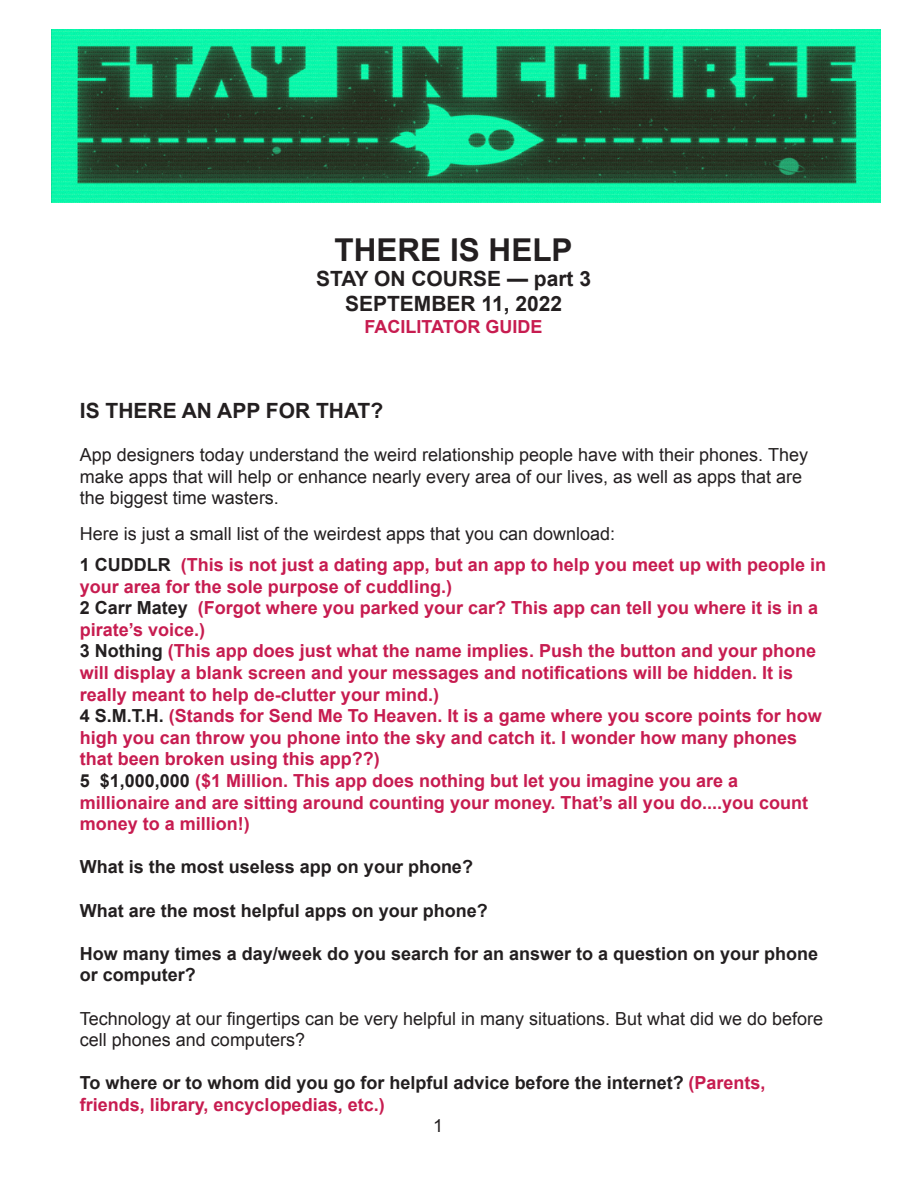
<style>
.page{position:relative;width:918px;height:1188px;background:#fff}
.page>*{position:absolute;margin:0;border:0;box-sizing:border-box;transform-origin:0 0}
.t1{font:700 31.5px "Arial";color:#231f20}
.t2{font:700 21px "Arial";color:#231f20}
.t3{font:700 18px/21.6px "Arial";color:#c71c50}
.t4{font:18px/21.6px "Arial";color:#231f20}
.t5{font:700 18px/21.6px "Arial";color:#231f20}
.s1{color:#231f20}
.s2{color:#c71c50}
</style>
<div class="page">
<img style="left:51px;top:30px;width:829px;height:172px">
<p class="t1" style="left:335px;top:229px;width:240px">THERE IS HELP</p>
<p class="t2" style="left:316px;top:265px;width:277px">STAY ON COURSE — part 3</p>
<p class="t2" style="left:345px;top:290px;width:219px">SEPTEMBER 11, 2022</p>
<p class="t3" style="left:365px;top:316px;width:179px">FACILITATOR GUIDE</p>
<p class="t2" style="left:80px;top:397px;width:305px">IS THERE AN APP FOR THAT?</p>
<p class="t4" style="left:80px;top:444px;width:730px">App designers today understand the weird relationship people have with their phones. They make apps that will help or enhance nearly every area of our lives, as well as apps that are the biggest time wasters.</p>
<p class="t4" style="left:80px;top:523px;width:537px">Here is just a small list of the weirdest apps that you can download:</p>
<p class="t3" style="left:80px;top:555px;width:748px"><span class="s1">1 CUDDLR</span> (This is not just a dating app, but an app to help you meet up with people in your area for the sole purpose of cuddling.)</p>
<p class="t3" style="left:80px;top:598px;width:740px"><span class="s1">2 Carr Matey</span> (Forgot where you parked your car? This app can tell you where it is in a pirate’s voice.)</p>
<p class="t3" style="left:80px;top:641px;width:738px"><span class="s1">3 Nothing</span> (This app does just what the name implies. Push the button and your phone will display a blank screen and your messages and notifications will be hidden. It is really meant to help de-clutter your mind.)</p>
<p class="t3" style="left:80px;top:706px;width:743px"><span class="s1">4 S.M.T.H.</span> (Stands for Send Me To Heaven. It is a game where you score points for how high you can throw you phone into the sky and catch it. I wonder how many phones that been broken using this app??)</p>
<p class="t3" style="left:80px;top:771px;width:730px"><span class="s1">5 $1,000,000</span> ($1 Million. This app does nothing but let you imagine you are a millionaire and are sitting around counting your money. That’s all you do....you count money to a million!)</p>
<p class="t5" style="left:80px;top:857px;width:395px">What is the most useless app on your phone?</p>
<p class="t5" style="left:80px;top:900px;width:410px">What are the most helpful apps on your phone?</p>
<p class="t5" style="left:80px;top:943px;width:740px">How many times a day/week do you search for an answer to a question on your phone or computer?</p>
<p class="t4" style="left:80px;top:1008px;width:745px">Technology at our fingertips can be very helpful in many situations. But what did we do before cell phones and computers?</p>
<p class="t5" style="left:80px;top:1073px;width:687px">To where or to whom did you go for helpful advice before the internet? <span class="s2">(Parents, friends, library, encyclopedias, etc.)</span></p>
<p class="t4" style="left:433px;top:1115px;width:12px">1</p>
</div>
